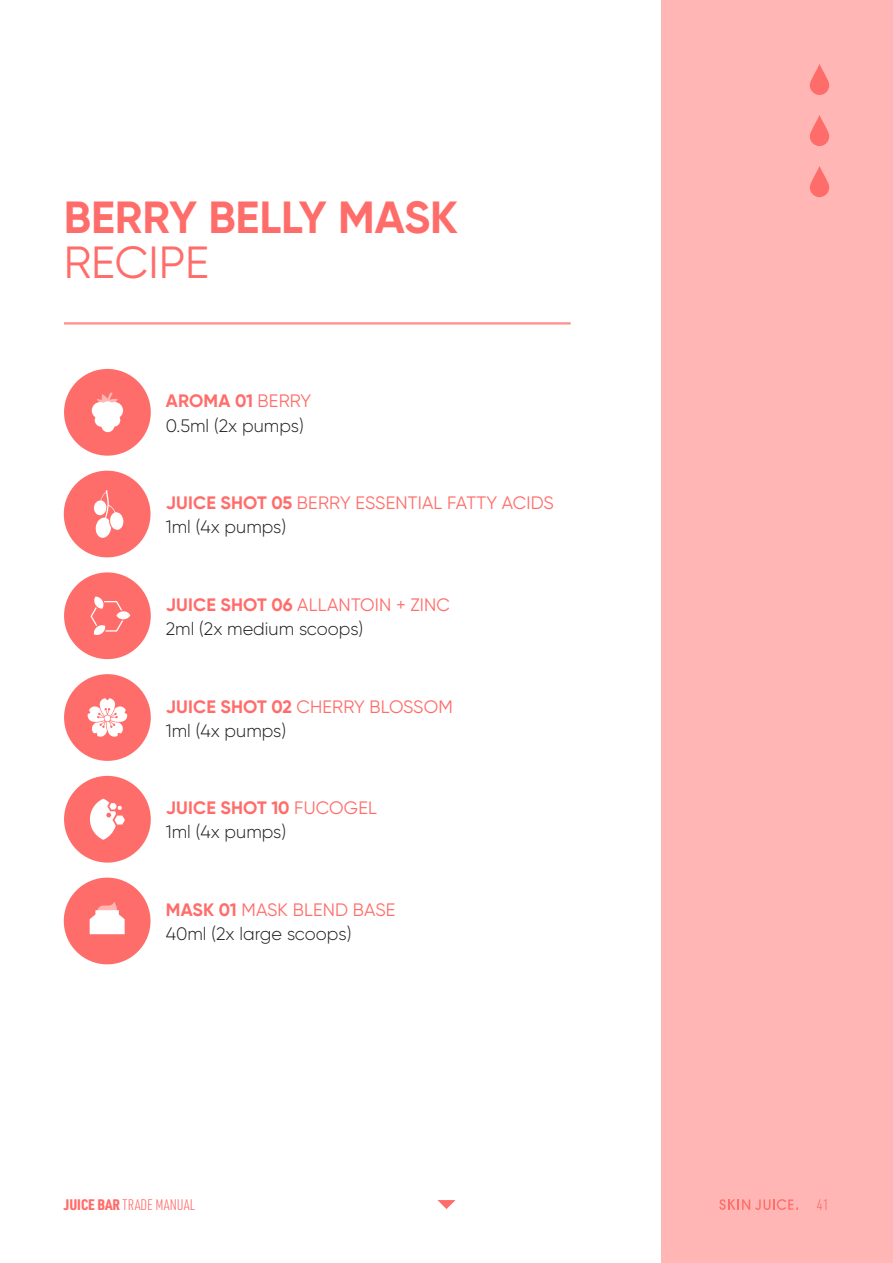
<style>
.page{position:relative;width:893px;height:1263px;background:#fff}
.page>*{position:absolute;margin:0;border:0;box-sizing:border-box;transform-origin:0 0}
.t1{font:700 45px/45px "Gilroy";color:#ff6d6a}
.T_BC{font:18px "Gilroy";letter-spacing:.01em;color:#ff6d6a}
.T_BC-2{font:300 18px "Gilroy";color:#231f20}
.T_BC-3{font:700 18px "Gilroy";letter-spacing:.01em;color:#ff6d6a}
.t2{font:300 15px "URWDIN Cond";color:#ff6d6a}
.s1{font-weight:400}
.s2{font-weight:700}
.s3{font-weight:900}
</style>
<div class="page">
<div style="left:661px;top:0;width:232px;height:1263px;background:#ffb6b4"></div>
<svg style="left:810px;top:115px;width:19px;height:31px"></svg>
<svg style="left:810px;top:166px;width:19px;height:31px"></svg>
<svg style="left:810px;top:64px;width:19px;height:31px"></svg>
<svg style="left:719px;top:1199px;width:79px;height:11px"></svg>
<svg style="left:437px;top:1200px;width:18px;height:9px"></svg>
<hr style="left:64px;top:323px;width:507px;height:1px;background:#ff6d6a">
<hr style="left:64px;top:324px;width:507px;height:1px;background:#ff6d6a">
<div style="left:64px;top:878px;width:87px;height:86px;background:#ff6d6a;border-radius:50%"></div>
<svg style="left:90px;top:902px;width:35px;height:32px"></svg>
<div style="left:64px;top:471px;width:87px;height:86px;background:#ff6d6a;border-radius:50%"></div>
<svg style="left:94px;top:490px;width:30px;height:48px"></svg>
<div style="left:64px;top:369px;width:87px;height:87px;background:#ff6d6a;border-radius:50%"></div>
<svg style="left:92px;top:392px;width:31px;height:40px"></svg>
<div style="left:64px;top:674px;width:87px;height:87px;background:#ff6d6a;border-radius:50%"></div>
<svg style="left:87px;top:698px;width:41px;height:39px"></svg>
<div style="left:64px;top:572px;width:87px;height:87px;background:#ff6d6a;border-radius:50%"></div>
<div style="left:116px;top:611px;width:14px;height:8px;background:#fff;border-radius:50%"></div>
<svg style="left:91px;top:596px;width:32px;height:39px"></svg>
<div style="left:64px;top:776px;width:87px;height:87px;background:#ff6d6a;border-radius:50%"></div>
<svg style="left:90px;top:799px;width:35px;height:41px"></svg>
<h1 class="t1" style="left:64px;top:195px;width:395px">BERRY BELLY MASK<br><span class="s1">RECIPE</span></h1>
<p class="T_BC-3" style="left:166px;top:390px;width:147px">AROMA 01 <span class="s1">BERRY</span></p>
<p class="T_BC-2" style="left:166px;top:414px;width:139px">0.5ml (2x pumps)</p>
<p class="T_BC" style="left:166px;top:492px;width:389px"><span class="s2">JUICE SHOT 05</span> BERRY ESSENTIAL FATTY ACIDS</p>
<p class="T_BC-2" style="left:166px;top:516px;width:122px">1ml (4x pumps)</p>
<p class="T_BC" style="left:166px;top:594px;width:286px"><span class="s2">JUICE SHOT 06</span> ALLANTOIN + ZINC</p>
<p class="T_BC-2" style="left:166px;top:618px;width:199px">2ml (2x medium scoops)</p>
<p class="T_BC" style="left:166px;top:695px;width:288px"><span class="s2">JUICE SHOT 02</span> CHERRY BLOSSOM</p>
<p class="T_BC-2" style="left:166px;top:719px;width:122px">1ml (4x pumps)</p>
<p class="T_BC-3" style="left:166px;top:797px;width:213px">JUICE SHOT 10 <span class="s1">FUCOGEL</span></p>
<p class="T_BC-2" style="left:166px;top:821px;width:122px">1ml (4x pumps)</p>
<p class="T_BC" style="left:166px;top:899px;width:231px"><span class="s2">MASK 01</span> MASK BLEND BASE</p>
<p class="T_BC-2" style="left:166px;top:923px;width:187px">40ml (2x large scoops)</p>
<p class="t2" style="left:64px;top:1195px;width:133px"><span class="s3">JUICE BAR</span> TRADE MANUAL</p>
<p class="t2" style="left:817px;top:1195px;width:14px">41</p>
</div>
